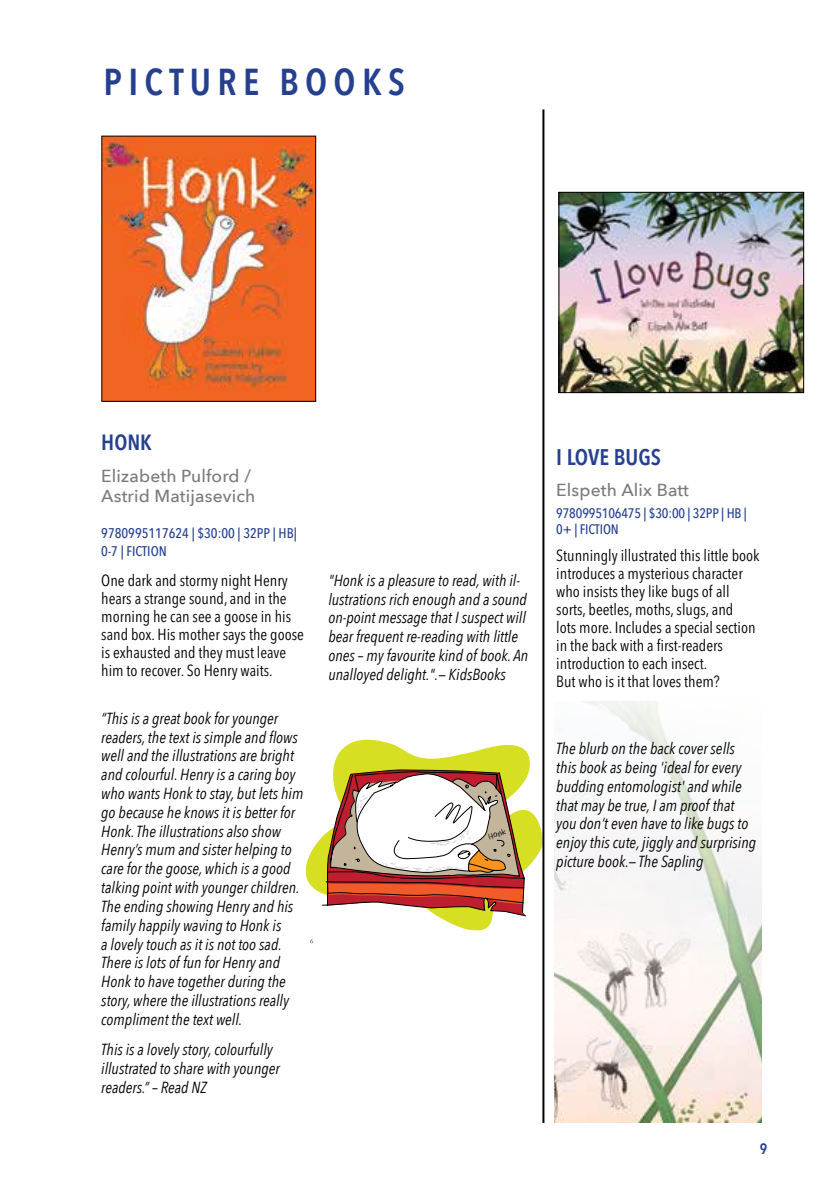
<style>
.page{position:relative;width:828px;height:1191px;background:#fff}
.page>*{position:absolute;margin:0;border:0;box-sizing:border-box;transform-origin:0 0}
.t1{font:600 37.4px "Avenir Next Condensed";letter-spacing:.17em;color:#25408f}
.t2{font:600 22.6px "Avenir Next Condensed";color:#25408f}
.t3{font:600 22px "Avenir Next Condensed";color:#25408f}
.t4{font:500 17.4px/20px "Avenir Next";letter-spacing:.01em;color:#797a7d}
.t5{font:italic 16px/18.8px "Avenir Next Condensed";color:#000}
.t6{font:condensed 16px/18px "Avenir Next LT Pro";color:#000}
.t7{font:600 15px "Avenir Next Condensed";color:#25408f}
.t8{font:500 14px/18px "Avenir Next Condensed";color:#25408f}
.t9{font:500 13.8px/16.2px "Avenir Next Condensed";letter-spacing:-.01em;color:#25408f}
.t10{font:10.2px "DK Crayon Crumble";color:#000}
</style>
<div class="page">
<svg style="left:305px;top:738px;width:240px;height:196px"></svg>
<svg style="left:322px;top:768px;width:204px;height:166px"></svg>
<img style="left:554px;top:701px;width:207px;height:422px">
<hr style="left:542px;top:109px;width:2px;height:1014px;background:#000">
<img style="left:103px;top:138px;width:211px;height:262px">
<div style="left:101px;top:136px;width:215px;height:266px;border:1px solid #000"></div>
<img style="left:561px;top:194px;width:241px;height:197px">
<div style="left:559px;top:192px;width:245px;height:201px;border:1px solid #000"></div>
<h1 class="t1" style="left:104px;top:49px;width:303px">PICTURE BOOKS</h1>
<h3 class="t3" style="left:101px;top:423px;width:52px">HONK</h3>
<p class="t4" style="left:101px;top:465px;width:156px">Elizabeth Pulford /<br>Astrid Matijasevich</p>
<p class="t8" style="left:101px;top:524px;width:197px">9780995117624 | $30:00 | 32PP | HB|<br>0-7 | FICTION</p>
<p class="t6" style="left:101px;top:571px;width:204px">One dark and stormy night Henry hears a strange sound, and in the morning he can see a goose in his sand box. His mother says the goose is exhausted and they must leave him to recover. So Henry waits.</p>
<p class="t5" style="left:101px;top:709px;width:204px">“This is a great book for younger readers, the text is simple and flows well and the illustrations are bright and colourful. Henry is a caring boy who wants Honk to stay, but lets him go because he knows it is better for Honk. The illustrations also show Henry’s mum and sister helping to care for the goose, which is a good talking point with younger children.<br>The ending showing Henry and his family happily waving to Honk is<br>a lovely touch as it is not too sad.<br>There is lots of fun for Henry and Honk to have together during the story, where the illustrations really compliment the text well.</p>
<p class="t5" style="left:101px;top:1040px;width:180px">This is a lovely story, colourfully illustrated to share with younger readers.” – Read NZ</p>
<p class="t5" style="left:328px;top:570px;width:201px">"Honk is a pleasure to read, with il&shy;lustrations rich enough and a sound on-point message that I suspect will bear frequent re-reading with little ones – my favourite kind of book. An unalloyed delight.".— KidsBooks</p>
<p class="t10" style="left:487px;top:831px;width:20px;rotate:-17deg">Honk</p>
<h2 class="t2" style="left:556px;top:437px;width:106px">I LOVE BUGS</h2>
<p class="t4" style="left:556px;top:479px;width:134px">Elspeth Alix Batt</p>
<p class="t9" style="left:556px;top:505px;width:192px">9780995106475 | $30:00 | 32PP | HB |<br>0+ | FICTION</p>
<p class="t6" style="left:556px;top:546px;width:205px">Stunningly illustrated this little book introduces a mysterious character who insists they like bugs of all sorts, beetles, moths, slugs, and<br>lots more. Includes a special section in the back with a first-readers introduction to each insect.<br>But who is it that loves them?</p>
<p class="t5" style="left:556px;top:739px;width:201px">The blurb on the back cover sells this book as being 'ideal for every budding entomologist' and while that may be true, I am proof that you don’t even have to like bugs to enjoy this cute, jiggly and surprising picture book.— The Sapling</p>
<p class="t7" style="left:760px;top:1136px;width:9px">9</p>
</div>
